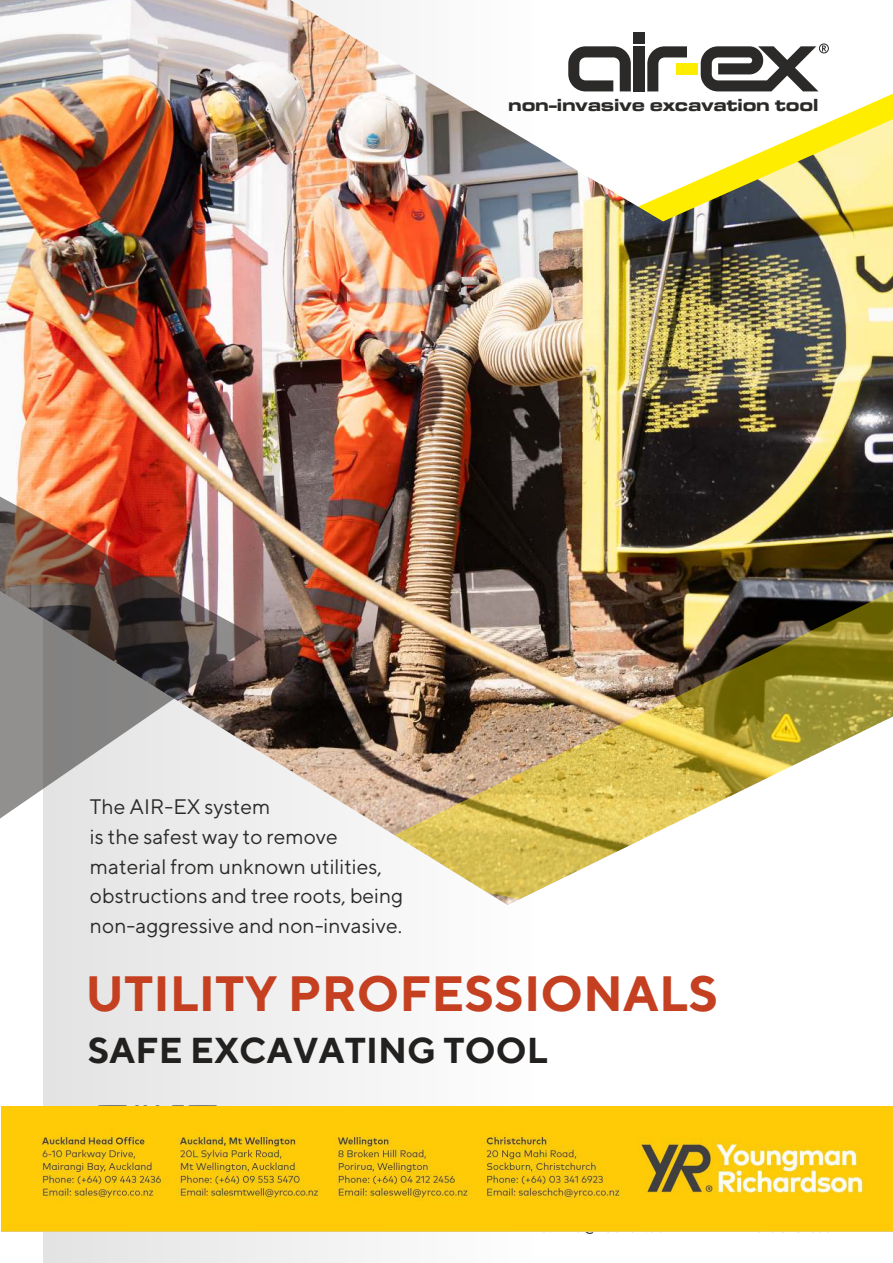
<style>
.page{position:relative;width:893px;height:1263px;background:#fff}
.page>*{position:absolute;margin:0;border:0;box-sizing:border-box;transform-origin:0 0}
.t1{font:700 49.65px "TT Norms";color:#c44021}
.t2{font:700 36px "TT Norms";color:#232120}
.t3{font:21px/29.7px "TT Norms";color:#2b2a29}
.t4{font:18.15px "Microgramma D Bold Exte";letter-spacing:.025em;color:#2b2a29}
</style>
<div class="page">
<div style="left:43px;top:0;width:491px;height:1263px;background:linear-gradient(to right,#e3e3e3,#fefefe)"></div>
<img style="left:0;top:0;width:893px;height:905px">
<img style="left:339px;top:543px;width:554px;height:362px">
<div style="left:819px;top:44px;width:10px;height:9px;border:1px solid #2b2a29;border-radius:50%"></div>
<svg style="left:568px;top:46px;width:63px;height:45px"></svg>
<svg style="left:647px;top:46px;width:40px;height:45px"></svg>
<div style="left:634px;top:46px;width:11px;height:45px;background:#2b2a29"></div>
<div style="left:634px;top:33px;width:11px;height:11px;background:#2b2a29"></div>
<svg style="left:701px;top:46px;width:126px;height:45px"></svg>
<div style="left:676px;top:63px;width:22px;height:11px;background:#ffed00"></div>
<img style="left:0;top:469px;width:261px;height:386px">
<img style="left:2px;top:1106px;width:890px;height:125px">
<p class="t4" style="left:508px;top:99px;width:311px">non-invasive excavation tool</p>
<p class="t3" style="left:90px;top:791px;width:315px">The AIR-EX system<br>is the safest way to remove material from unknown utilities, obstructions and tree roots, being non-aggressive and non-invasive.</p>
<h1 class="t1" style="left:85px;top:963px;width:634px">UTILITY PROFESSIONALS</h1>
<h2 class="t2" style="left:88px;top:1028px;width:462px">SAFE EXCAVATING TOOL</h2>
</div>
